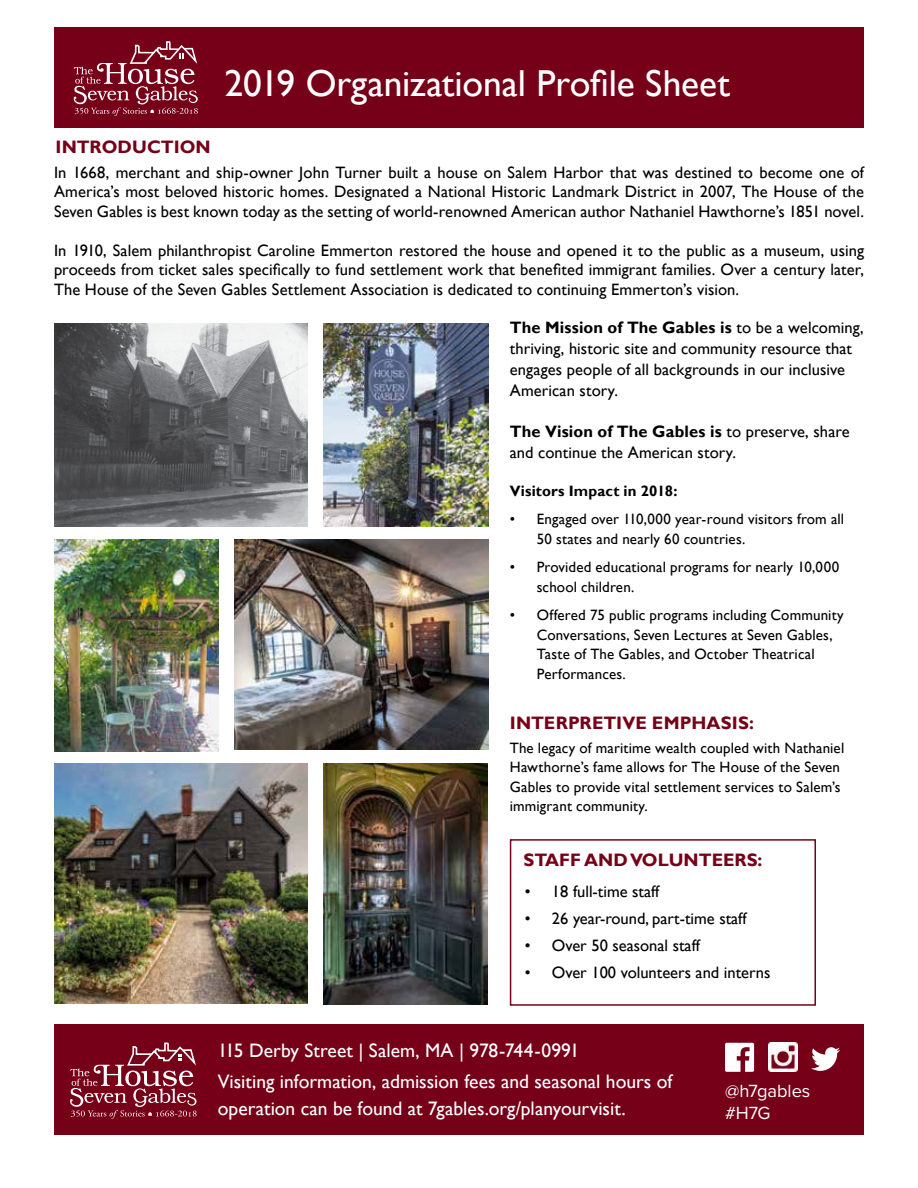
<style>
.page{position:relative;width:918px;height:1188px;background:#fff}
.page>*{position:absolute;margin:0;border:0;box-sizing:border-box;transform-origin:0 0}
.t1{font:37.5px "Gill Sans";letter-spacing:-.005em;color:#fff}
.t2{font:19.5px/31.5px "Gill Sans";color:#fff}
.t3{font:18.3px/21.9px "Proxima Nova";letter-spacing:-.005em;color:#fff}
.t4{font:700 18px "Gill Sans";color:#760018}
.t5{font:16.5px/19.5px "Gill Sans";color:#000;text-align:justify}
.t6{font:15px/19.5px "Gill Sans";letter-spacing:.01em;color:#000}
.t7{font:700 15px "Gill Sans";letter-spacing:.01em;color:#000}
.s1{font-weight:700}
</style>
<div class="page">
<div style="left:54px;top:1024px;width:810px;height:110px;background:#760018"></div>
<svg style="left:725px;top:1043px;width:29px;height:29px"></svg>
<img style="left:768px;top:1043px;width:29px;height:29px">
<svg style="left:811px;top:1047px;width:29px;height:24px"></svg>
<svg style="left:70px;top:1042px;width:127px;height:77px"></svg>
<div style="left:54px;top:27px;width:810px;height:100px;background:#760018"></div>
<svg style="left:73px;top:41px;width:125px;height:75px"></svg>
<div style="left:510px;top:839px;width:306px;height:167px;border:2px solid #760018"></div>
<img style="left:54px;top:323px;width:253px;height:203px">
<img style="left:324px;top:323px;width:164px;height:203px">
<img style="left:235px;top:539px;width:253px;height:211px">
<img style="left:55px;top:539px;width:164px;height:213px">
<img style="left:54px;top:764px;width:253px;height:240px">
<img style="left:324px;top:764px;width:164px;height:240px">
<p class="t4" style="left:56px;top:136px;width:157px">INTRODUCTION</p>
<h1 class="t1" style="left:225px;top:61px;width:507px">2019 Organizational Profile Sheet</h1>
<p class="t5" style="left:54px;top:163px;width:812px">In 1668, merchant and ship-owner John Turner built a house on Salem Harbor that was destined to become one of America’s most beloved historic homes. Designated a National Historic Landmark District in 2007, The House of the Seven Gables is best known today as the setting of world-renowned American author Nathaniel Hawthorne’s 1851 novel.</p>
<p class="t5" style="left:54px;top:241px;width:812px">In 1910, Salem philanthropist Caroline Emmerton restored the house and opened it to the public as a museum, using proceeds from ticket sales specifically to fund settlement work that benefited immigrant families. Over a century later, The House of the Seven Gables Settlement Association is dedicated to continuing Emmerton’s vision.</p>
<p class="t5" style="left:510px;top:318px;width:355px;line-height:21px;text-align:left"><span class="s1">The Mission of The Gables is</span> to be a welcoming, thriving, historic site and community resource that engages people of all backgrounds in our inclusive American story.</p>
<p class="t5" style="left:510px;top:421px;width:341px;line-height:21px"><span class="s1">The Vision of The Gables is</span> to preserve, share and continue the American story.</p>
<p class="t7" style="left:510px;top:481px;width:169px">Visitors Impact in 2018:</p>
<p class="t6" style="left:537px;top:510px;width:309px;text-indent:-27px">• Engaged over 110,000 year-round visitors from all<br>50 states and nearly 60 countries.</p>
<p class="t6" style="left:537px;top:558px;width:304px;text-indent:-27px">• Provided educational programs for nearly 10,000 school children.</p>
<p class="t6" style="left:537px;top:606px;width:308px;text-indent:-27px">• Offered 75 public programs including Community Conversations, Seven Lectures at Seven Gables, Taste of The Gables, and October Theatrical Performances.</p>
<p class="t4" style="left:510px;top:712px;width:246px">INTERPRETIVE EMPHASIS:</p>
<p class="t6" style="left:510px;top:738px;width:336px">The legacy of maritime wealth coupled with Nathaniel Hawthorne’s fame allows for The House of the Seven Gables to provide vital settlement services to Salem’s immigrant community.</p>
<p class="t4" style="left:524px;top:849px;width:240px">STAFF AND VOLUNTEERS:</p>
<p class="t5" style="left:525px;top:882px;width:136px">• 18 full-time staff</p>
<p class="t5" style="left:525px;top:909px;width:223px">• 26 year-round, part-time staff</p>
<p class="t5" style="left:525px;top:936px;width:176px">• Over 50 seasonal staff</p>
<p class="t5" style="left:525px;top:963px;width:247px">• Over 100 volunteers and interns</p>
<p class="t2" style="left:218px;top:1035px;width:456px">115 Derby Street | Salem, MA | 978-744-0991<br>Visiting information, admission fees and seasonal hours of</p>
<p class="t2" style="left:218px;top:1093px;width:410px">operation can be found at 7gables.org/planyourvisit.</p>
<p class="t3" style="left:725px;top:1081px;width:87px">@h7gables #H7G</p>
</div>
